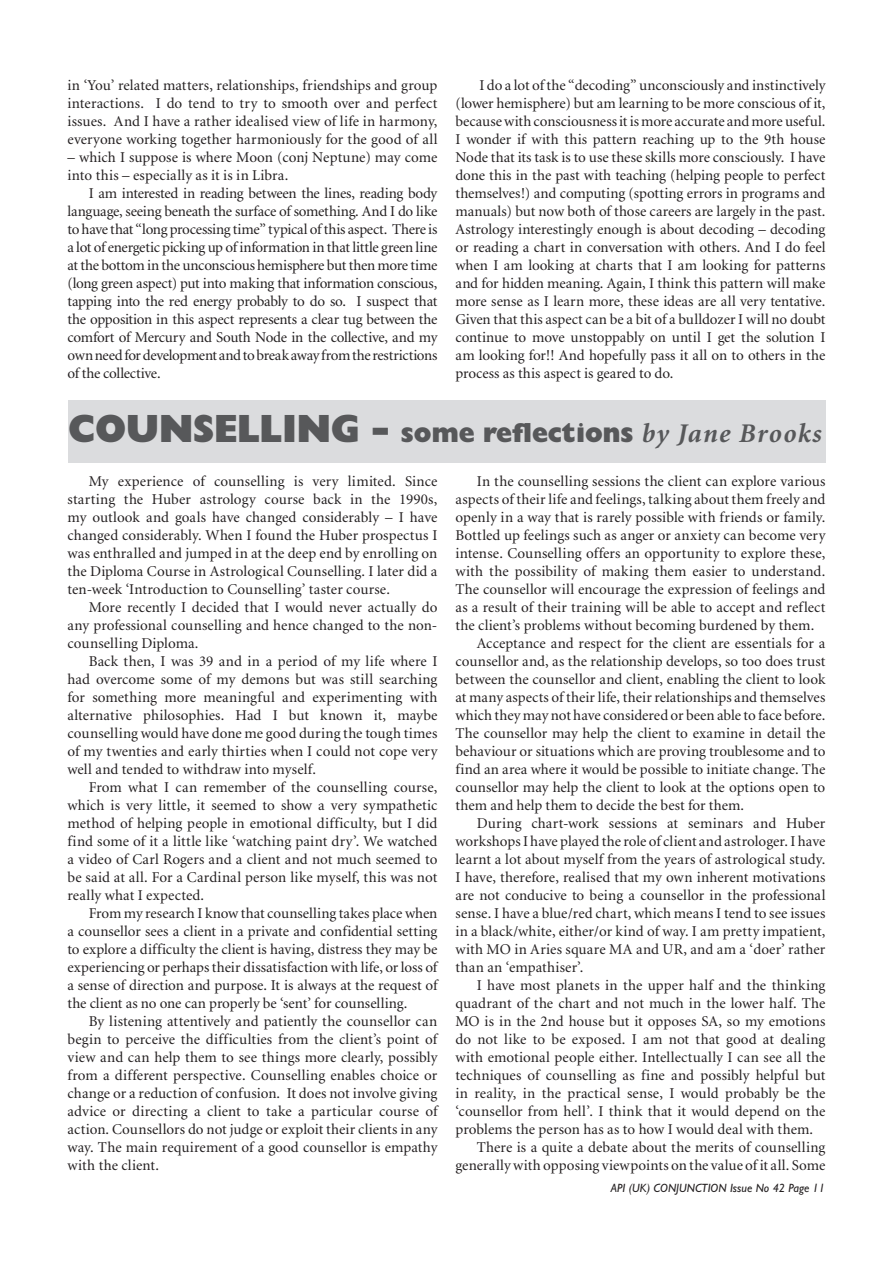
<style>
.page{position:relative;width:893px;height:1263px;background:#fff}
.page>*{position:absolute;margin:0;border:0;box-sizing:border-box;transform-origin:0 0}
.t1{font:27px "Gill Sans Extra Bold Display";color:#57585a}
.t2{font:15px/18px "Minion";letter-spacing:.005em;color:#231f20;text-align:justify}
.t3{font:italic 12px "Gill Sans";color:#231f20}
.s1{font-size:39px}
.s2{font-family:"Minion";font-weight:700;font-style:italic}
</style>
<div class="page">
<div style="left:68px;top:400px;width:757px;height:63px;background:#dbdcde"></div>
<p class="t2" style="left:67px;top:77px;width:371px">in ‘You’ related matters, relationships, friendships and group interactions. I do tend to try to smooth over and perfect issues. And I have a rather idealised view of life in harmony, everyone working together harmoniously for the good of all</p>
<p class="t2" style="left:68px;top:149px;width:371px">– which I suppose is where Moon (conj Neptune) may come into this – especially as it is in Libra.</p>
<p class="t2" style="left:67px;top:185px;width:371px;text-indent:21px">I am interested in reading between the lines, reading body language, seeing beneath the surface of something. And I do like to have that “long processing time” typical of this aspect. There is a lot of energetic picking up of information in that little green line at the bottom in the unconscious hemisphere but then more time (long green aspect) put into making that information conscious, tapping into the red energy probably to do so. I suspect that the opposition in this aspect represents a clear tug between the comfort of Mercury and South Node in the collective, and my own need for development and to break away from the restrictions of the collective.</p>
<p class="t2" style="left:455px;top:77px;width:371px;text-indent:24px">I do a lot of the “decoding” unconsciously and instinctively (lower hemisphere) but am learning to be more conscious of it, because with consciousness it is more accurate and more useful.<br>I wonder if with this pattern reaching up to the 9th house Node that its task is to use these skills more consciously. I have done this in the past with teaching (helping people to perfect themselves!) and computing (spotting errors in programs and manuals) but now both of those careers are largely in the past.<br>Astrology interestingly enough is about decoding – decoding or reading a chart in conversation with others. And I do feel when I am looking at charts that I am looking for patterns and for hidden meaning. Again, I think this pattern will make more sense as I learn more, these ideas are all very tentative.<br>Given that this aspect can be a bit of a bulldozer I will no doubt continue to move unstoppably on until I get the solution I am looking for!! And hopefully pass it all on to others in the process as this aspect is geared to do.</p>
<h1 class="t1" style="left:69px;top:417px;width:755px"><span class="s1">COUNSELLING -</span> some reflections <span class="s2">by Jane Brooks</span></h1>
<p class="t2" style="left:68px;top:473px;width:371px;text-indent:21px">My experience of counselling is very limited. Since starting the Huber astrology course back in the 1990s, my outlook and goals have changed considerably – I have changed considerably. When I found the Huber prospectus I was enthralled and jumped in at the deep end by enrolling on the Diploma Course in Astrological Counselling. I later did a ten-week ‘Introduction to Counselling’ taster course.</p>
<p class="t2" style="left:68px;top:599px;width:371px;text-indent:21px">More recently I decided that I would never actually do any professional counselling and hence changed to the non&shy;counselling Diploma.</p>
<p class="t2" style="left:68px;top:653px;width:371px;text-indent:21px">Back then, I was 39 and in a period of my life where I had overcome some of my demons but was still searching for something more meaningful and experimenting with alternative philosophies. Had I but known it, maybe counselling would have done me good during the tough times of my twenties and early thirties when I could not cope very well and tended to withdraw into myself.</p>
<p class="t2" style="left:68px;top:779px;width:372px;text-indent:21px">From what I can remember of the counselling course, which is very little, it seemed to show a very sympathetic method of helping people in emotional difficulty, but I did find some of it a little like ‘watching paint dry’. We watched a video of Carl Rogers and a client and not much seemed to be said at all. For a Cardinal person like myself, this was not really what I expected.</p>
<p class="t2" style="left:68px;top:905px;width:371px;text-indent:21px">From my research I know that counselling takes place when a counsellor sees a client in a private and confidential setting to explore a difficulty the client is having, distress they may be experiencing or perhaps their dissatisfaction with life, or loss of a sense of direction and purpose. It is always at the request of the client as no one can properly be ‘sent’ for counselling.</p>
<p class="t2" style="left:68px;top:1013px;width:371px;text-indent:21px">By listening attentively and patiently the counsellor can begin to perceive the difficulties from the client’s point of view and can help them to see things more clearly, possibly from a different perspective. Counselling enables choice or change or a reduction of confusion. It does not involve giving advice or directing a client to take a particular course of action. Counsellors do not judge or exploit their clients in any way. The main requirement of a good counsellor is empathy with the client.</p>
<p class="t2" style="left:477px;top:473px;width:350px">In the counselling sessions the client can explore various</p>
<p class="t2" style="left:455px;top:491px;width:371px">aspects of their life and feelings, talking about them freely and</p>
<p class="t2" style="left:455px;top:509px;width:371px">openly in a way that is rarely possible with friends or family.</p>
<p class="t2" style="left:455px;top:527px;width:371px">Bottled up feelings such as anger or anxiety can become very</p>
<p class="t2" style="left:455px;top:545px;width:371px">intense. Counselling offers an opportunity to explore these,</p>
<p class="t2" style="left:455px;top:563px;width:371px">with the possibility of making them easier to understand.</p>
<p class="t2" style="left:455px;top:581px;width:371px">The counsellor will encourage the expression of feelings and</p>
<p class="t2" style="left:455px;top:599px;width:372px">as a result of their training will be able to accept and reflect</p>
<p class="t2" style="left:455px;top:617px;width:360px">the client’s problems without becoming burdened by them.</p>
<p class="t2" style="left:477px;top:635px;width:350px">Acceptance and respect for the client are essentials for a</p>
<p class="t2" style="left:455px;top:653px;width:371px">counsellor and, as the relationship develops, so too does trust</p>
<p class="t2" style="left:455px;top:671px;width:371px">between the counsellor and client, enabling the client to look</p>
<p class="t2" style="left:455px;top:689px;width:371px">at many aspects of their life, their relationships and themselves</p>
<p class="t2" style="left:455px;top:707px;width:371px">which they may not have considered or been able to face before.</p>
<p class="t2" style="left:455px;top:725px;width:371px">The counsellor may help the client to examine in detail the</p>
<p class="t2" style="left:455px;top:743px;width:371px">behaviour or situations which are proving troublesome and to</p>
<p class="t2" style="left:455px;top:761px;width:371px">find an area where it would be possible to initiate change. The</p>
<p class="t2" style="left:455px;top:779px;width:371px">counsellor may help the client to look at the options open to</p>
<p class="t2" style="left:455px;top:797px;width:290px">them and help them to decide the best for them.</p>
<p class="t2" style="left:477px;top:815px;width:350px">During chart-work sessions at seminars and Huber</p>
<p class="t2" style="left:455px;top:833px;width:371px">workshops I have played the role of client and astrologer. I have</p>
<p class="t2" style="left:455px;top:851px;width:371px">learnt a lot about myself from the years of astrological study.</p>
<p class="t2" style="left:455px;top:869px;width:371px">I have, therefore, realised that my own inherent motivations</p>
<p class="t2" style="left:455px;top:887px;width:371px">are not conducive to being a counsellor in the professional</p>
<p class="t2" style="left:455px;top:905px;width:371px">sense. I have a blue/red chart, which means I tend to see issues</p>
<p class="t2" style="left:455px;top:923px;width:371px">in a black/white, either/or kind of way. I am pretty impatient,</p>
<p class="t2" style="left:455px;top:941px;width:371px">with MO in Aries square MA and UR, and am a ‘doer’ rather</p>
<p class="t2" style="left:455px;top:959px;width:130px">than an ‘empathiser’.</p>
<p class="t2" style="left:477px;top:977px;width:350px">I have most planets in the upper half and the thinking</p>
<p class="t2" style="left:455px;top:995px;width:371px">quadrant of the chart and not much in the lower half. The</p>
<p class="t2" style="left:455px;top:1013px;width:371px">MO is in the 2nd house but it opposes SA, so my emotions</p>
<p class="t2" style="left:455px;top:1031px;width:371px">do not like to be exposed. I am not that good at dealing</p>
<p class="t2" style="left:455px;top:1049px;width:371px">with emotional people either. Intellectually I can see all the</p>
<p class="t2" style="left:455px;top:1067px;width:371px">techniques of counselling as fine and possibly helpful but</p>
<p class="t2" style="left:455px;top:1085px;width:371px">in reality, in the practical sense, I would probably be the</p>
<p class="t2" style="left:455px;top:1103px;width:371px">‘counsellor from hell’. I think that it would depend on the</p>
<p class="t2" style="left:455px;top:1121px;width:359px">problems the person has as to how I would deal with them.</p>
<p class="t2" style="left:477px;top:1139px;width:350px">There is a quite a debate about the merits of counselling</p>
<p class="t2" style="left:455px;top:1157px;width:371px">generally with opposing viewpoints on the value of it all. Some</p>
<p class="t3" style="left:611px;top:1181px;width:216px">API (UK) CONJUNCTION Issue No 42 Page 11</p>
</div>
